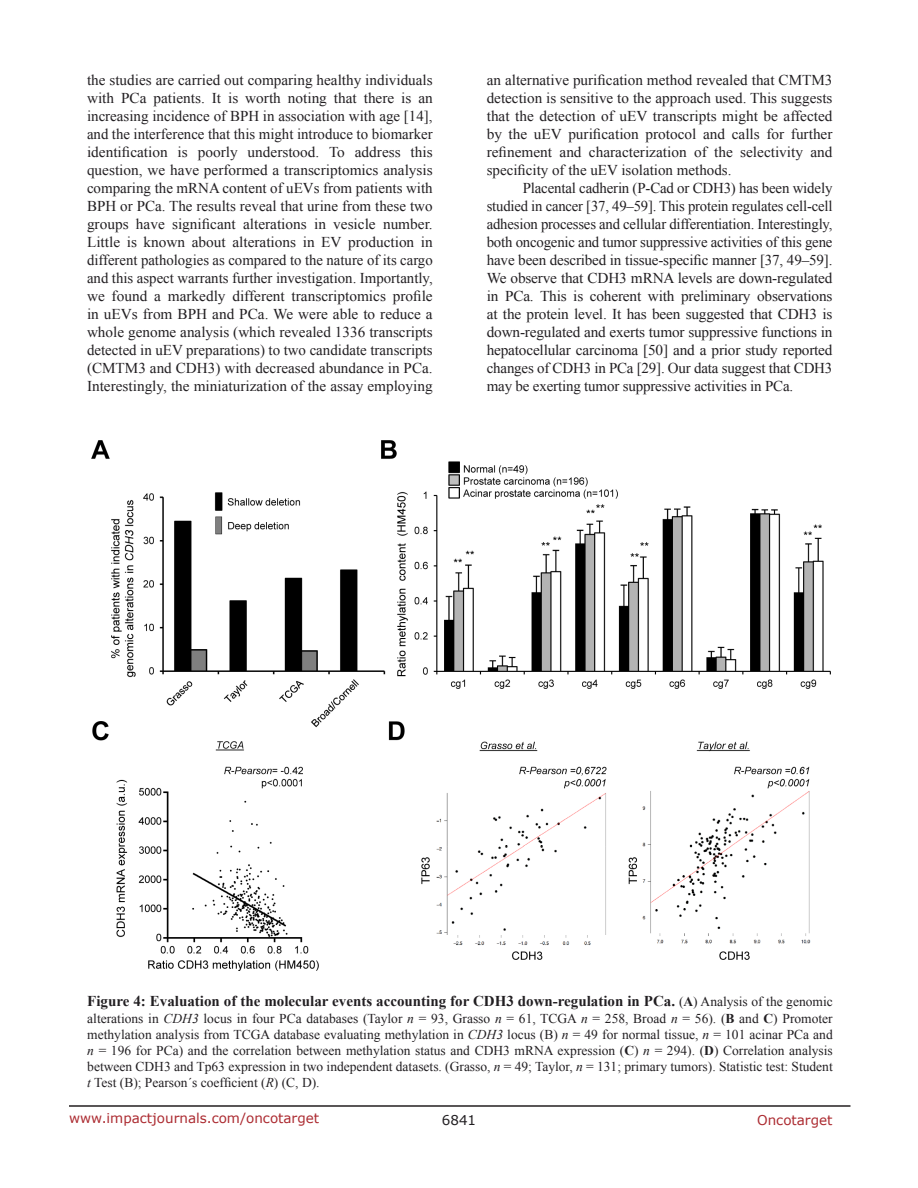
<style>
.page{position:relative;width:918px;height:1188px;background:#fff}
.page>*{position:absolute;margin:0;border:0;box-sizing:border-box;transform-origin:0 0}
.BodyText{font:15px/18px "Times New Roman";color:#221f22;text-align:justify}
.FigureText{font:700 15px "Times New Roman";color:#221f22}
.FigureText-2{font:13.5px/16.2px "Times New Roman";color:#221f22;text-align:justify}
.t1{font:13.5px "Verdana";color:#ac2b31}
.t2{font:13.5px "Verdana";color:#221f22}
.s1{font-weight:400;font-size:13.5px}
.s2{font-size:13.5px}
.s3{font-style:italic}
.s4{font-weight:700}
</style>
<div class="page">
<hr style="left:69px;top:1105px;width:781px;height:2px;background:#231f20">
<img style="left:91px;top:441px;width:740px;height:530px">
<p class="BodyText" style="left:87px;top:71px;width:347px">the studies are carried out comparing healthy individuals with PCa patients. It is worth noting that there is an increasing incidence of BPH in association with age [14], and the interference that this might introduce to biomarker identification is poorly understood. To address this question, we have performed a transcriptomics analysis comparing the mRNA content of uEVs from patients with BPH or PCa. The results reveal that urine from these two groups have significant alterations in vesicle number.<br>Little is known about alterations in EV production in different pathologies as compared to the nature of its cargo and this aspect warrants further investigation. Importantly, we found a markedly different transcriptomics profile in uEVs from BPH and PCa. We were able to reduce a whole genome analysis (which revealed 1336 transcripts detected in uEV preparations) to two candidate transcripts (CMTM3 and CDH3) with decreased abundance in PCa.<br>Interestingly, the miniaturization of the assay employing</p>
<p class="BodyText" style="left:487px;top:71px;width:347px">an alternative purification method revealed that CMTM3 detection is sensitive to the approach used. This suggests that the detection of uEV transcripts might be affected by the uEV purification protocol and calls for further refinement and characterization of the selectivity and specificity of the uEV isolation methods.</p>
<p class="BodyText" style="left:487px;top:179px;width:347px;text-indent:36px">Placental cadherin (P-Cad or CDH3) has been widely studied in cancer [37, 49–59]. This protein regulates cell-cell adhesion processes and cellular differentiation. Interestingly, both oncogenic and tumor suppressive activities of this gene have been described in tissue-specific manner [37, 49–59].<br>We observe that CDH3 mRNA levels are down-regulated in PCa. This is coherent with preliminary observations at the protein level. It has been suggested that CDH3 is down-regulated and exerts tumor suppressive functions in hepatocellular carcinoma [50] and a prior study reported changes of CDH3 in PCa [29]. Our data suggest that CDH3 may be exerting tumor suppressive activities in PCa.</p>
<p class="FigureText" style="left:87px;top:991px;width:747px">Figure 4: Evaluation of the molecular events accounting for CDH3 down-regulation in PCa. <span class="s1">(</span><span class="s2">A</span><span class="s1">) Analysis of the genomic</span></p>
<p class="FigureText-2" style="left:87px;top:1010px;width:747px">alterations in <span class="s3">CDH3</span> locus in four PCa databases (Taylor <span class="s3">n</span> = 93, Grasso <span class="s3">n</span> = 61, TCGA <span class="s3">n</span> = 258, Broad <span class="s3">n</span> = 56). (<span class="s4">B</span> and <span class="s4">C</span>) Promoter methylation analysis from TCGA database evaluating methylation in <span class="s3">CDH3</span> locus (B) <span class="s3">n</span> = 49 for normal tissue, <span class="s3">n</span> = 101 acinar PCa and <span class="s3">n</span> = 196 for PCa) and the correlation between methylation status and CDH3 mRNA expression (<span class="s4">C</span>) <span class="s3">n</span> = 294). (<span class="s4">D</span>) Correlation analysis between CDH3 and Tp63 expression in two independent datasets. (Grasso, <span class="s3">n</span> = 49; Taylor, <span class="s3">n</span> = 131; primary tumors). Statistic test: Student <span class="s3">t</span> Test (B); Pearson´s coefficient (<span class="s3">R</span>) (C, D).</p>
<p class="t1" style="left:69px;top:1109px;width:252px">www.impactjournals.com/oncotarget</p>
<p class="t2" style="left:442px;top:1111px;width:36px">6841</p>
<p class="t1" style="left:757px;top:1111px;width:77px">Oncotarget</p>
</div>
